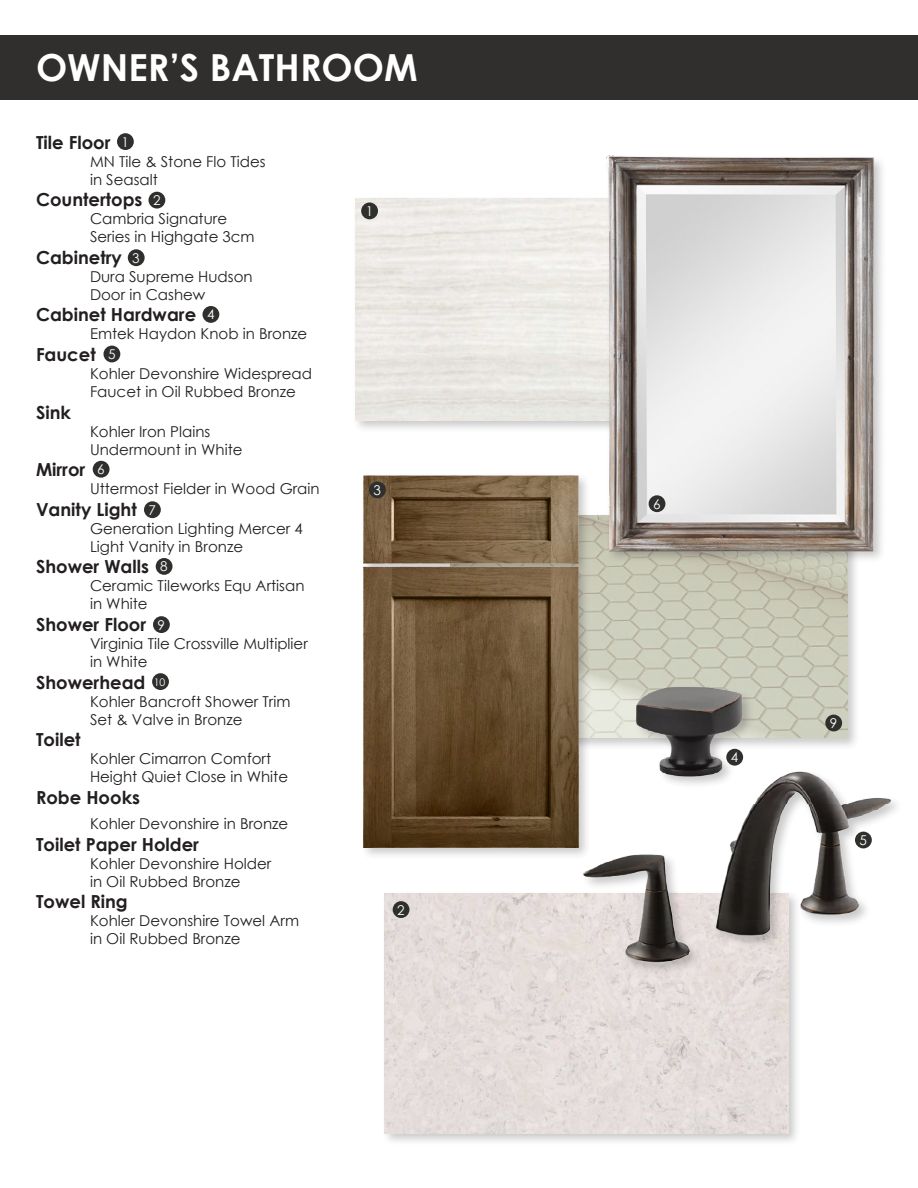
<style>
.page{position:relative;width:918px;height:1188px;background:#fff}
.page>*{position:absolute;margin:0;border:0;box-sizing:border-box;transform-origin:0 0}
.t1{font:700 37.35px "Century Gothic";color:#fff}
.t2{font:700 18px "Century Gothic";color:#231f20}
.t3{font:15px/18px "Century Gothic";color:#231f20}
.t4{font:13.5px "Century Gothic";color:#fff}
.t5{font:10.5px "Century Gothic";color:#fff}
</style>
<div class="page">
<div style="left:447px;top:512px;width:413px;height:239px;background:#231f20;opacity:.24"></div>
<img style="left:591px;top:516px;width:256px;height:222px">
<div style="left:0;top:35px;width:918px;height:65px;background:#302f2d"></div>
<div style="left:382px;top:890px;width:420px;height:257px;background:#231f20;opacity:.24"></div>
<img style="left:385px;top:893px;width:403px;height:240px">
<div style="left:352px;top:195px;width:414px;height:238px;background:#231f20;opacity:.24"></div>
<img style="left:356px;top:198px;width:247px;height:222px">
<div style="left:360px;top:473px;width:231px;height:388px;background:#231f20;opacity:.24"></div>
<img style="left:363px;top:476px;width:215px;height:372px">
<div style="left:581px;top:770px;width:322px;height:206px;background:#231f20;opacity:.24"></div>
<img style="left:583px;top:772px;width:309px;height:192px">
<div style="left:634px;top:684px;width:121px;height:104px;background:#231f20;opacity:.24"></div>
<img style="left:637px;top:677px;width:105px;height:99px">
<div style="left:117px;top:133px;width:17px;height:17px;background:#2f2f2d;border-radius:50%"></div>
<div style="left:149px;top:192px;width:16px;height:17px;background:#2f2f2d;border-radius:50%"></div>
<div style="left:128px;top:249px;width:17px;height:17px;background:#2f2f2d;border-radius:50%"></div>
<div style="left:203px;top:306px;width:16px;height:17px;background:#2f2f2d;border-radius:50%"></div>
<div style="left:104px;top:346px;width:16px;height:16px;background:#2f2f2d;border-radius:50%"></div>
<div style="left:93px;top:461px;width:17px;height:17px;background:#2f2f2d;border-radius:50%"></div>
<div style="left:144px;top:501px;width:17px;height:17px;background:#2f2f2d;border-radius:50%"></div>
<div style="left:156px;top:558px;width:17px;height:17px;background:#2f2f2d;border-radius:50%"></div>
<div style="left:153px;top:616px;width:17px;height:17px;background:#2f2f2d;border-radius:50%"></div>
<div style="left:152px;top:673px;width:17px;height:17px;background:#2f2f2d;border-radius:50%"></div>
<div style="left:361px;top:202px;width:17px;height:17px;background:#2f2f2d;border-radius:50%"></div>
<div style="left:393px;top:901px;width:17px;height:17px;background:#2f2f2d;border-radius:50%"></div>
<div style="left:369px;top:481px;width:17px;height:17px;background:#2f2f2d;border-radius:50%"></div>
<div style="left:726px;top:749px;width:17px;height:17px;background:#2f2f2d;border-radius:50%"></div>
<div style="left:855px;top:832px;width:17px;height:16px;background:#2f2f2d;border-radius:50%"></div>
<div style="left:825px;top:715px;width:17px;height:16px;background:#2f2f2d;border-radius:50%"></div>
<div style="left:603px;top:153px;width:284px;height:411px;background:#231f20;opacity:.24"></div>
<img style="left:606px;top:156px;width:270px;height:396px">
<div style="left:649px;top:495px;width:16px;height:17px;background:#2f2f2d;border-radius:50%"></div>
<p class="t1" style="left:36px;top:40px;width:383px">OWNER’S BATHROOM</p>
<p class="t2" style="left:36px;top:128px;width:76px">Tile Floor</p>
<p class="t3" style="left:90px;top:152px;width:177px">MN Tile &amp; Stone Flo Tides</p>
<p class="t3" style="left:90px;top:170px;width:69px">in Seasalt</p>
<p class="t2" style="left:36px;top:186px;width:108px">Countertops</p>
<p class="t3" style="left:90px;top:209px;width:139px">Cambria Signature</p>
<p class="t3" style="left:90px;top:227px;width:166px">Series in Highgate 3cm</p>
<p class="t2" style="left:36px;top:244px;width:88px">Cabinetry</p>
<p class="t3" style="left:90px;top:267px;width:164px">Dura Supreme Hudson<br>Door in Cashew</p>
<p class="t2" style="left:36px;top:301px;width:162px">Cabinet Hardware</p>
<p class="t3" style="left:90px;top:325px;width:219px">Emtek Haydon Knob in Bronze</p>
<p class="t2" style="left:36px;top:341px;width:61px">Faucet</p>
<p class="t3" style="left:90px;top:364px;width:224px">Kohler Devonshire Widespread</p>
<p class="t3" style="left:90px;top:382px;width:207px">Faucet in Oil Rubbed Bronze</p>
<p class="t2" style="left:36px;top:398px;width:36px">Sink</p>
<p class="t3" style="left:90px;top:422px;width:122px">Kohler Iron Plains</p>
<p class="t3" style="left:90px;top:440px;width:154px">Undermount in White</p>
<p class="t2" style="left:36px;top:456px;width:51px">Mirror</p>
<p class="t3" style="left:90px;top:479px;width:231px">Uttermost Fielder in Wood Grain</p>
<p class="t2" style="left:36px;top:496px;width:102px">Vanity Light</p>
<p class="t3" style="left:90px;top:519px;width:214px">Generation Lighting Mercer 4</p>
<p class="t3" style="left:90px;top:537px;width:155px">Light Vanity in Bronze</p>
<p class="t2" style="left:36px;top:553px;width:115px">Shower Walls</p>
<p class="t3" style="left:90px;top:577px;width:216px">Ceramic Tileworks Equ Artisan</p>
<p class="t3" style="left:90px;top:595px;width:59px">in White</p>
<p class="t2" style="left:36px;top:611px;width:112px">Shower Floor</p>
<p class="t3" style="left:90px;top:634px;width:219px">Virginia Tile Crossville Multiplier</p>
<p class="t3" style="left:90px;top:652px;width:59px">in White</p>
<p class="t2" style="left:36px;top:668px;width:111px">Showerhead</p>
<p class="t3" style="left:90px;top:692px;width:202px">Kohler Bancroft Shower Trim</p>
<p class="t3" style="left:90px;top:710px;width:154px">Set &amp; Valve in Bronze</p>
<p class="t2" style="left:36px;top:726px;width:46px">Toilet</p>
<p class="t3" style="left:90px;top:749px;width:183px">Kohler Cimarron Comfort</p>
<p class="t3" style="left:90px;top:767px;width:200px">Height Quiet Close in White</p>
<p class="t2" style="left:36px;top:784px;width:106px">Robe Hooks</p>
<p class="t3" style="left:90px;top:814px;width:200px">Kohler Devonshire in Bronze</p>
<p class="t2" style="left:36px;top:830px;width:165px">Toilet Paper Holder</p>
<p class="t3" style="left:90px;top:854px;width:183px">Kohler Devonshire Holder</p>
<p class="t3" style="left:90px;top:872px;width:152px">in Oil Rubbed Bronze</p>
<p class="t2" style="left:36px;top:888px;width:93px">Towel Ring</p>
<p class="t3" style="left:90px;top:911px;width:211px">Kohler Devonshire Towel Arm</p>
<p class="t3" style="left:90px;top:929px;width:152px">in Oil Rubbed Bronze</p>
<p class="t4" style="left:122px;top:132px;width:9px">1</p>
<p class="t4" style="left:153px;top:191px;width:9px">2</p>
<p class="t4" style="left:132px;top:248px;width:9px">3</p>
<p class="t4" style="left:207px;top:305px;width:9px">4</p>
<p class="t4" style="left:108px;top:345px;width:9px">5</p>
<p class="t4" style="left:97px;top:460px;width:9px">6</p>
<p class="t4" style="left:149px;top:500px;width:9px">7</p>
<p class="t4" style="left:160px;top:557px;width:9px">8</p>
<p class="t4" style="left:158px;top:615px;width:9px">9</p>
<p class="t5" style="left:154px;top:674px;width:13px">10</p>
<p class="t4" style="left:366px;top:202px;width:9px">1</p>
<p class="t4" style="left:374px;top:481px;width:9px">3</p>
<p class="t4" style="left:397px;top:900px;width:9px">2</p>
<p class="t4" style="left:653px;top:494px;width:9px">6</p>
<p class="t4" style="left:731px;top:748px;width:9px">4</p>
<p class="t4" style="left:830px;top:714px;width:9px">9</p>
<p class="t4" style="left:860px;top:831px;width:9px">5</p>
</div>
